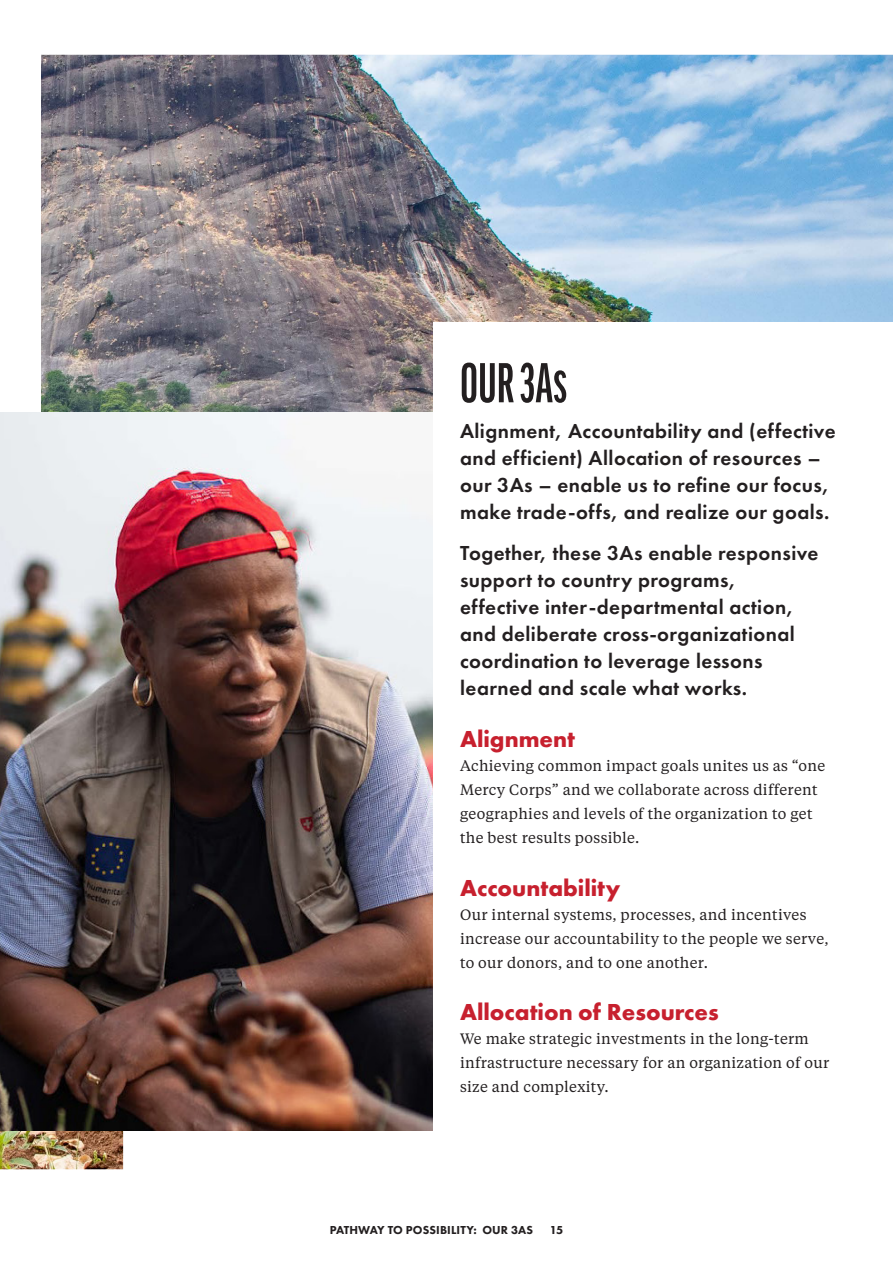
<style>
.page{position:relative;width:893px;height:1263px;background:#fff}
.page>*{position:absolute;margin:0;border:0;box-sizing:border-box;transform-origin:0 0}
.Heading_2{font:700 54px "Good Pro Comp";letter-spacing:.005em;color:#231f20}
.t1{font:700 24px "Futura PT";color:#c7202e}
.intro{font:600 21px/27px "Futura PT";letter-spacing:.02em;color:#231f20}
.B1{font:15px/24px "Tiempos Text";letter-spacing:.02em;color:#231f20}
.folio{font:800 12px "Futura PT";letter-spacing:.01em;color:#231f20}
</style>
<div class="page">
<img style="left:0;top:55px;width:893px;height:1114px">
<div style="left:0;top:0;width:40px;height:875px;background:#fff"></div>
<img style="left:0;top:413px;width:433px;height:718px">
<div style="left:433px;top:322px;width:460px;height:875px;background:#fff"></div>
<p class="Heading_2" style="left:460px;top:353px;width:108px">OUR 3As</p>
<p class="intro" style="left:460px;top:417px;width:377px">Alignment, Accountability and (effective and efficient) Allocation of resources – our 3As – enable us to refine our focus, make trade-offs, and realize our goals.</p>
<p class="intro" style="left:460px;top:539px;width:360px">Together, these 3As enable responsive support to country programs, effective inter-departmental action, and deliberate cross-organizational coordination to leverage lessons learned and scale what works.</p>
<h1 class="t1" style="left:460px;top:724px;width:117px">Alignment</h1>
<p class="B1" style="left:460px;top:753px;width:367px">Achieving common impact goals unites us as “one Mercy Corps” and we collaborate across different geographies and levels of the organization to get the best results possible.</p>
<h1 class="t1" style="left:460px;top:872px;width:162px">Accountability</h1>
<p class="B1" style="left:460px;top:902px;width:370px">Our internal systems, processes, and incentives increase our accountability to the people we serve, to our donors, and to one another.</p>
<h1 class="t1" style="left:460px;top:997px;width:260px">Allocation of Resources</h1>
<p class="B1" style="left:460px;top:1026px;width:371px">We make strategic investments in the long-term infrastructure necessary for an organization of our size and complexity.</p>
<p class="folio" style="left:330px;top:1223px;width:205px">PATHWAY TO POSSIBILITY: OUR 3AS</p>
<p class="folio" style="left:550px;top:1223px;width:15px">15</p>
</div>
